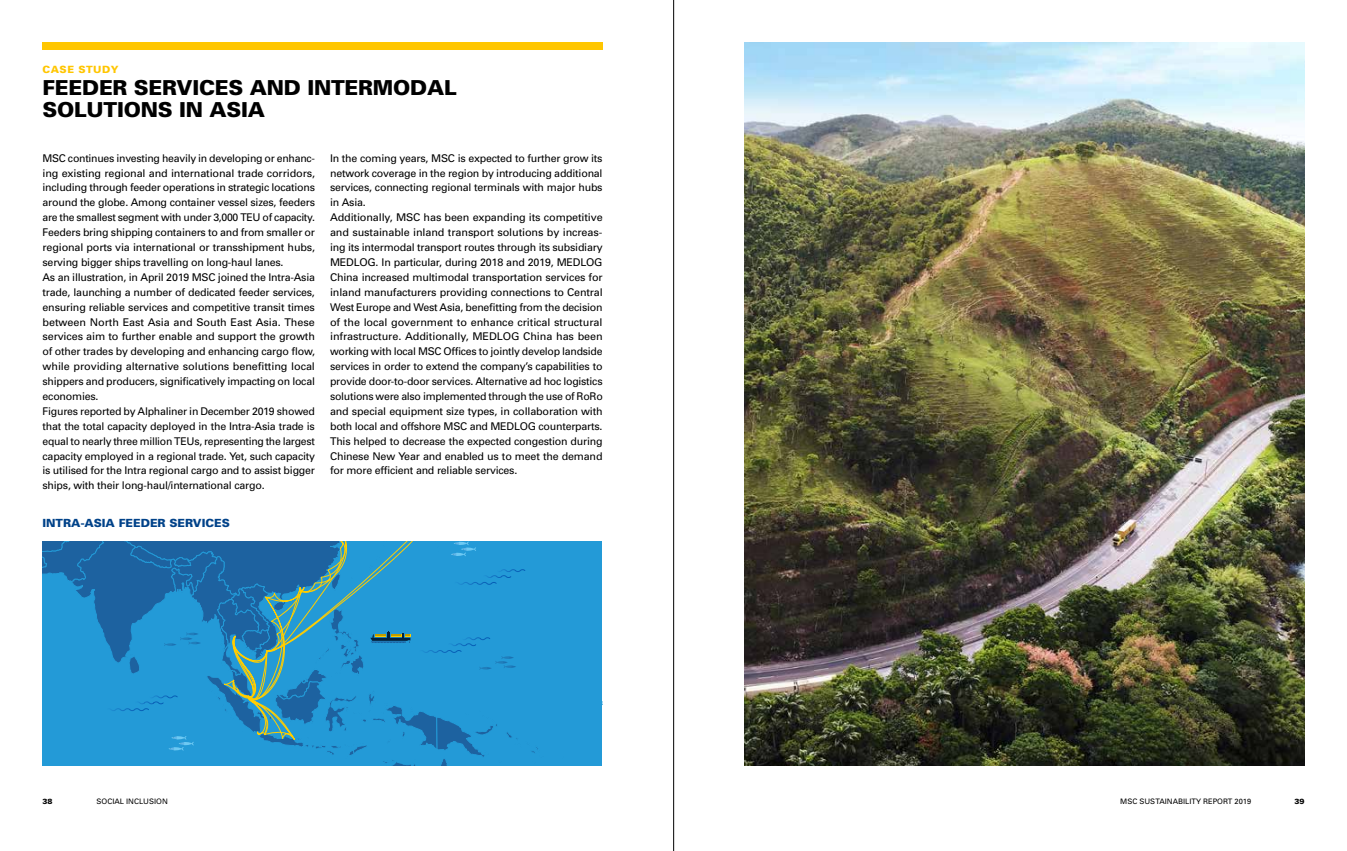
<style>
.page{position:relative;width:1347px;height:851px;background:#fff}
.page>*{position:absolute;margin:0;border:0;box-sizing:border-box;transform-origin:0 0}
.t1{font:900 20.62px/22.4px "Univers";letter-spacing:-.01em;color:#000}
.t2{font:900 11.25px "Univers";color:#004289}
.t3{font:10.62px/14.9px "Univers";letter-spacing:-.02em;color:#000}
.t4{font:900 10px "Univers";letter-spacing:.05em;color:#ffc600}
.t5{font:700 9.38px "Gotham";color:#1e1e1c}
.t6{font:7.5px "Univers";color:#000}
.t7{font:900 7.5px "Univers";color:#000}
</style>
<div class="page">
<div style="left:43px;top:43px;width:559px;height:7px;background:#ffc600"></div>
<img style="left:744px;top:43px;width:560px;height:722px">
<div style="left:43px;top:541px;width:559px;height:224px;background:#239ad7"></div>
<svg style="left:43px;top:541px;width:495px;height:224px"></svg>
<hr style="left:673px;top:0;width:1px;height:850px;background:#000">
<p class="t4" style="left:43px;top:63px;width:78px">CASE STUDY</p>
<h1 class="t1" style="left:43px;top:76px;width:416px">FEEDER SERVICES AND INTERMODAL<br>SOLUTIONS IN ASIA</h1>
<p class="t3" style="left:43px;top:150px;width:274px">MSC continues investing heavily in developing or enhanc&shy;ing existing regional and international trade corridors, including through feeder operations in strategic locations around the globe. Among container vessel sizes, feeders are the smallest segment with under 3,000 TEU of capacity.<br>Feeders bring shipping containers to and from smaller or regional ports via international or transshipment hubs, serving bigger ships travelling on long-haul lanes.<br>As an illustration, in April 2019 MSC joined the Intra-Asia trade, launching a number of dedicated feeder services, ensuring reliable services and competitive transit times between North East Asia and South East Asia. These services aim to further enable and support the growth of other trades by developing and enhancing cargo flow, while providing alternative solutions benefitting local shippers and producers, significatively impacting on local economies.<br>Figures reported by Alphaliner in December 2019 showed that the total capacity deployed in the Intra-Asia trade is equal to nearly three million TEUs, representing the largest capacity employed in a regional trade. Yet, such capacity is utilised for the Intra regional cargo and to assist bigger ships, with their long-haul/international cargo.</p>
<p class="t3" style="left:330px;top:150px;width:274px">In the coming years, MSC is expected to further grow its network coverage in the region by introducing additional services, connecting regional terminals with major hubs in Asia.<br>Additionally, MSC has been expanding its competitive and sustainable inland transport solutions by increas&shy;ing its intermodal transport routes through its subsidiary MEDLOG. In particular, during 2018 and 2019, MEDLOG China increased multimodal transportation services for inland manufacturers providing connections to Central West Europe and West Asia, benefitting from the decision of the local government to enhance critical structural infrastructure. Additionally, MEDLOG China has been working with local MSC Offices to jointly develop landside services in order to extend the company’s capabilities to provide door-to-door services. Alternative ad hoc logistics solutions were also implemented through the use of RoRo and special equipment size types, in collaboration with both local and offshore MSC and MEDLOG counterparts.<br>This helped to decrease the expected congestion during Chinese New Year and enabled us to meet the demand for more efficient and reliable services.</p>
<p class="t2" style="left:43px;top:515px;width:189px">INTRA-ASIA FEEDER SERVICES</p>
<p class="t5" style="left:56px;top:431px;width:56px">GRAPHIC K</p>
<p class="t7" style="left:43px;top:796px;width:12px">38</p>
<p class="t6" style="left:97px;top:796px;width:73px">SOCIAL INCLUSION</p>
<p class="t6" style="left:1120px;top:796px;width:132px">MSC SUSTAINABILITY REPORT 2019</p>
<p class="t7" style="left:1294px;top:796px;width:12px">39</p>
</div>
